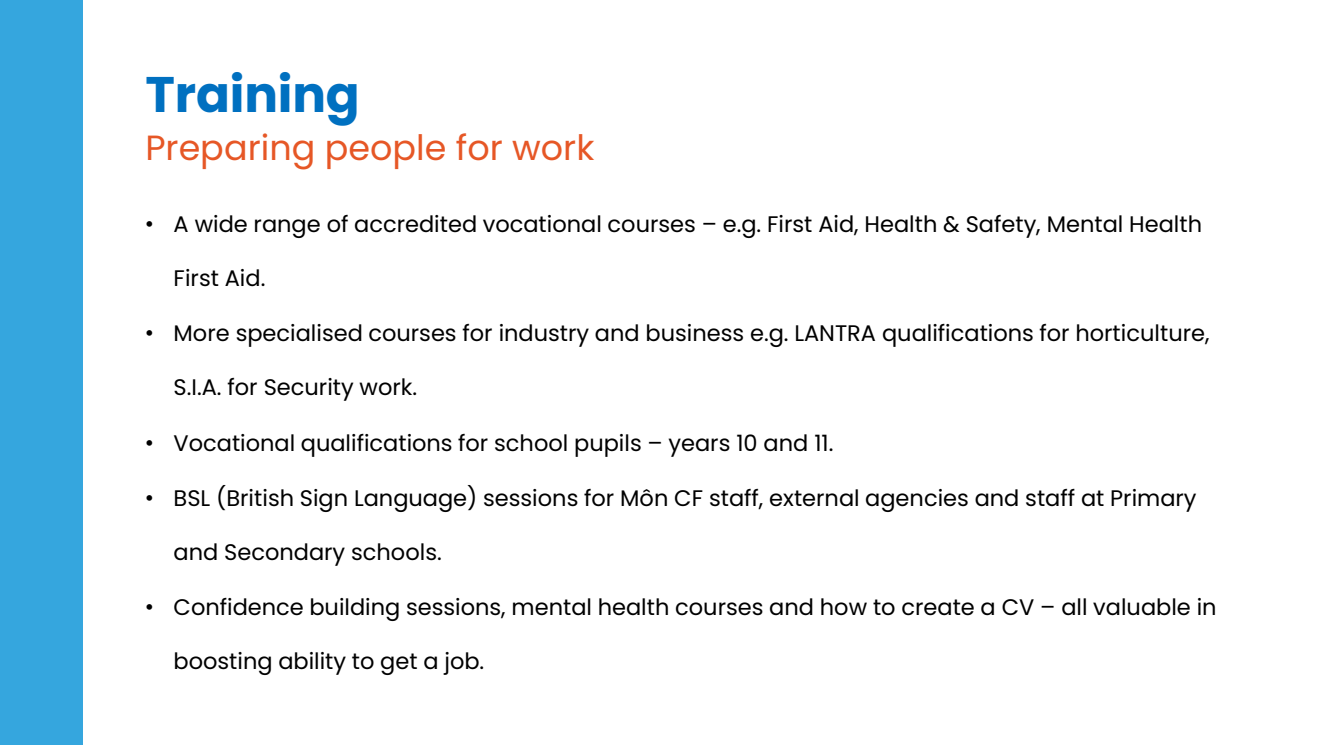
<style>
.page{position:relative;width:1324px;height:745px;background:#fff}
.page>*{position:absolute;margin:0;border:0;box-sizing:border-box;transform-origin:0 0}
.t1{font:700 50px "Poppins";letter-spacing:-.005em;color:#0070c0}
.t2{font:35px "Poppins";color:#e65726}
.t3{font:22.5px "Poppins";color:#000}
.s1{font-family:"Arial"}
</style>
<div class="page">
<div style="left:0;top:0;width:82px;height:744px;background:#35a6de"></div>
<p class="t1" style="left:145px;top:65px;width:216px">Training</p>
<p class="t2" style="left:145px;top:127px;width:450px">Preparing people for work</p>
<p class="t3" style="left:145px;top:211px;width:1058px"><span class="s1">•</span> A wide range of accredited vocational courses – e.g. First Aid, Health &amp; Safety, Mental Health</p>
<p class="t3" style="left:174px;top:265px;width:93px">First Aid.</p>
<p class="t3" style="left:145px;top:320px;width:1065px"><span class="s1">•</span> More specialised courses for industry and business e.g. LANTRA qualifications for horticulture,</p>
<p class="t3" style="left:174px;top:374px;width:245px">S.I.A. for Security work.</p>
<p class="t3" style="left:145px;top:429px;width:689px"><span class="s1">•</span> Vocational qualifications for school pupils – years 10 and 11.</p>
<p class="t3" style="left:145px;top:484px;width:1052px"><span class="s1">•</span> BSL (British Sign Language) sessions for Môn CF staff, external agencies and staff at Primary</p>
<p class="t3" style="left:174px;top:538px;width:269px">and Secondary schools.</p>
<p class="t3" style="left:145px;top:594px;width:1072px"><span class="s1">•</span> Confidence building sessions, mental health courses and how to create a CV – all valuable in</p>
<p class="t3" style="left:174px;top:648px;width:312px">boosting ability to get a job.</p>
</div>
